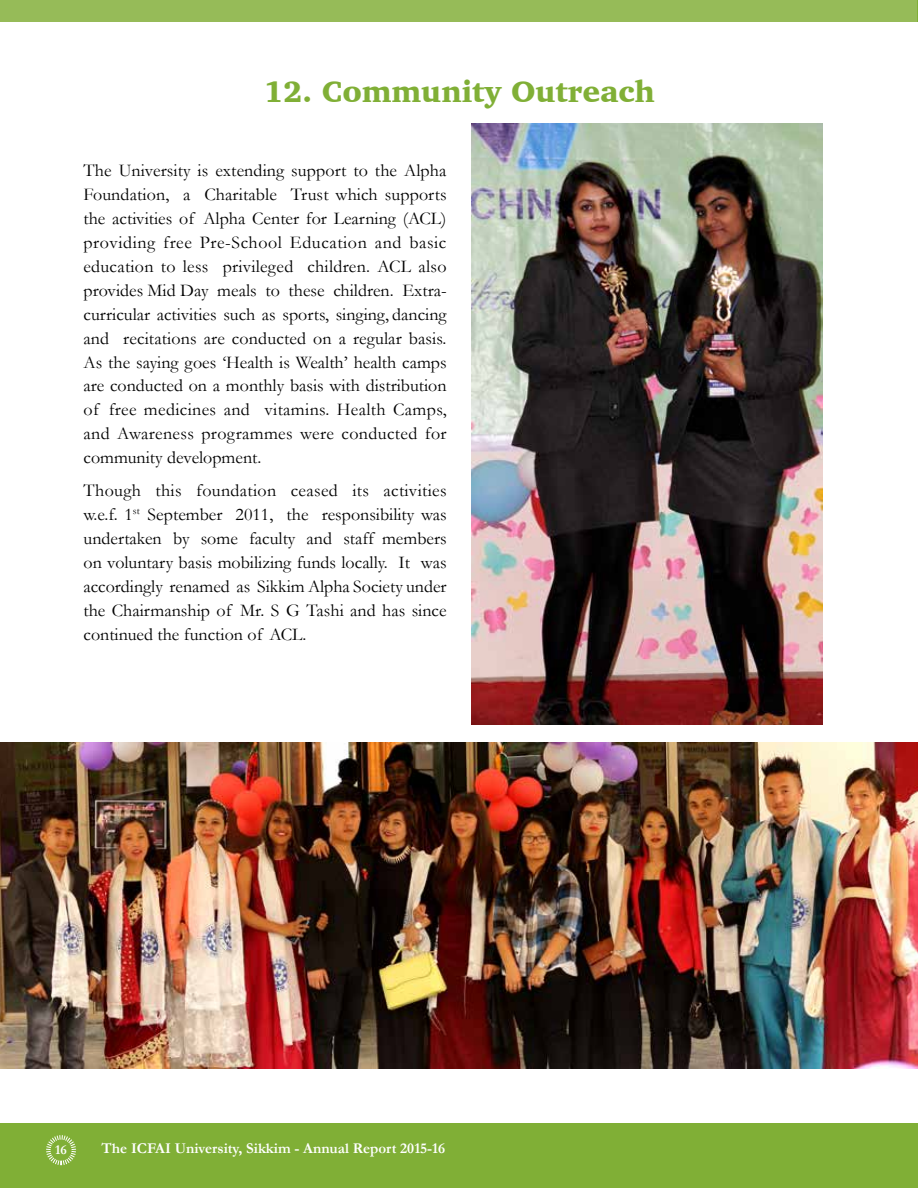
<style>
.page{position:relative;width:918px;height:1188px;background:#fff}
.page>*{position:absolute;margin:0;border:0;box-sizing:border-box;transform-origin:0 0}
.t1{font:900 30px "Charter BT";color:#80af36}
.t2{font:18px/24px "Garamond";color:#000;text-align:justify}
.t3{font:700 15px "Garamond";color:#fff}
.t4{font:700 13.5px "Garamond";color:#fff}
</style>
<div class="page">
<div style="left:0;top:1123px;width:918px;height:65px;background:#80af36"></div>
<div style="left:0;top:0;width:918px;height:21px;background:#96bb58"></div>
<svg style="left:917px;top:0;width:1px;height:21px"></svg>
<svg style="left:46px;top:1135px;width:30px;height:31px"></svg>
<img style="left:0;top:743px;width:918px;height:325px">
<img style="left:472px;top:123px;width:351px;height:601px">
<h1 class="t1" style="left:264px;top:73px;width:392px">12. Community Outreach</h1>
<p class="t2" style="left:84px;top:157px;width:365px">The University is extending support to the Alpha Foundation, a Charitable Trust which supports the activities of Alpha Center for Learning (ACL) providing free Pre-School Education and basic education to less privileged children. ACL also provides Mid Day meals to these children. Extra&shy;curricular activities such as sports, singing, dancing and recitations are conducted on a regular basis.<br>As the saying goes ‘Health is Wealth’ health camps are conducted on a monthly basis with distribution of free medicines and vitamins. Health Camps, and Awareness programmes were conducted for community development.</p>
<p class="t2" style="left:84px;top:478px;width:365px">Though this foundation ceased its activities w.e.f. 1<sup>st</sup> September 2011, the responsibility was undertaken by some faculty and staff members on voluntary basis mobilizing funds locally. It was accordingly renamed as Sikkim Alpha Society under the Chairmanship of Mr. S G Tashi and has since continued the function of ACL.</p>
<p class="t4" style="left:55px;top:1141px;width:13px">16</p>
<p class="t3" style="left:101px;top:1138px;width:345px">The ICFAI University, Sikkim - Annual Report 2015-16</p>
</div>
